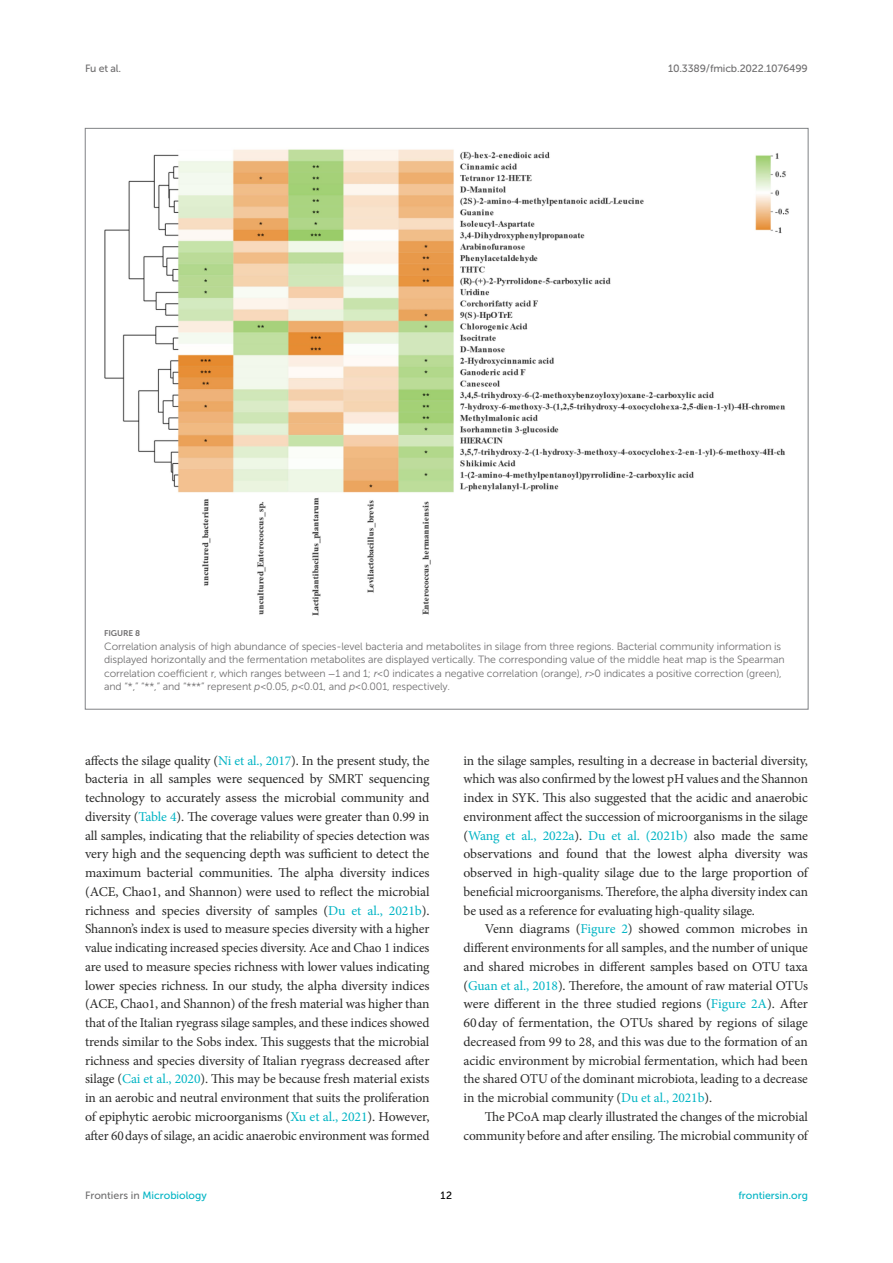
<style>
.page{position:relative;width:893px;height:1263px;background:#fff}
.page>*{position:absolute;margin:0;border:0;box-sizing:border-box;transform-origin:0 0}
.TEXT_FLUSH{font:13.5px/18.8px "Minion Pro";letter-spacing:-.01em;color:#2b2b2a;text-align:justify}
.TEXT{font:13.5px/18.8px "Minion Pro";letter-spacing:-.01em;color:#2b2b2a;text-align:justify}
.FIG_LEG{font:10.5px/13.5px "Museo Sans 300";letter-spacing:-.01em;color:#706f70}
.t1{font:10.5px "Museo Sans 500";color:#00b4c4}
.t2{font:10.5px "Museo Sans 500";letter-spacing:-.015em;color:#706f70}
.t3{font:10.5px "Museo Sans 500";color:#000}
.FIG_HD{font:8.25px "Museo Sans 700";letter-spacing:-.01em;color:#706f70}
.s1{font-family:"STIX General"}
.s2{font-style:italic}
.s3{color:#00b4c4}
.s4{color:#706f70}
</style>
<div class="page">
<img style="left:104px;top:149px;width:685px;height:467px">
<p class="t2" style="left:85px;top:63px;width:38px">Fu et al.</p>
<p class="t2" style="left:668px;top:63px;width:141px">10.3389/fmicb.2022.1076499</p>
<p class="FIG_HD" style="left:104px;top:629px;width:37px">FIGURE 8</p>
<p class="FIG_LEG" style="left:104px;top:639px;width:682px">Correlation analysis of high abundance of species-level bacteria and metabolites in silage from three regions. Bacterial community information is displayed horizontally and the fermentation metabolites are displayed vertically. The corresponding value of the middle heat map is the Spearman correlation coefficient r, which ranges between <span class="s1">−</span>1 and 1; <span class="s2">r</span> &lt; 0 indicates a negative correlation (orange), <span class="s2">r</span> &gt; 0 indicates a positive correction (green), and “*,” “**,” and “***” represent <span class="s2">p</span> &lt; 0.05, <span class="s2">p</span> &lt; 0.01, and <span class="s2">p</span> &lt; 0.001, respectively.</p>
<p class="TEXT_FLUSH" style="left:85px;top:751px;width:346px">affects the silage quality (<span class="s3">Ni et al., 2017</span>). In the present study, the bacteria in all samples were sequenced by SMRT sequencing technology to accurately assess the microbial community and diversity (<span class="s3">Table 4</span>). The coverage values were greater than 0.99 in all samples, indicating that the reliability of species detection was very high and the sequencing depth was sufficient to detect the maximum bacterial communities. The alpha diversity indices (ACE, Chao1, and Shannon) were used to reflect the microbial richness and species diversity of samples (<span class="s3">Du et al., 2021b</span>).<br>Shannon’s index is used to measure species diversity with a higher value indicating increased species diversity. Ace and Chao 1 indices are used to measure species richness with lower values indicating lower species richness. In our study, the alpha diversity indices (ACE, Chao1, and Shannon) of the fresh material was higher than that of the Italian ryegrass silage samples, and these indices showed trends similar to the Sobs index. This suggests that the microbial richness and species diversity of Italian ryegrass decreased after silage (<span class="s3">Cai et al., 2020</span>). This may be because fresh material exists in an aerobic and neutral environment that suits the proliferation of epiphytic aerobic microorganisms (<span class="s3">Xu et al., 2021</span>). However, after 60days of silage, an acidic anaerobic environment was formed</p>
<p class="TEXT_FLUSH" style="left:463px;top:751px;width:346px">in the silage samples, resulting in a decrease in bacterial diversity, which was also confirmed by the lowest pH values and the Shannon index in SYK. This also suggested that the acidic and anaerobic environment affect the succession of microorganisms in the silage (<span class="s3">Wang et al., 2022a</span>). <span class="s3">Du et al. (2021b)</span> also made the same observations and found that the lowest alpha diversity was observed in high-quality silage due to the large proportion of beneficial microorganisms. Therefore, the alpha diversity index can be used as a reference for evaluating high-quality silage.</p>
<p class="TEXT" style="left:463px;top:920px;width:346px;text-indent:21px">Venn diagrams (<span class="s3">Figure 2</span>) showed common microbes in different environments for all samples, and the number of unique and shared microbes in different samples based on OTU taxa (<span class="s3">Guan et al., 2018</span>). Therefore, the amount of raw material OTUs were different in the three studied regions (<span class="s3">Figure 2A</span>). After 60day of fermentation, the OTUs shared by regions of silage decreased from 99 to 28, and this was due to the formation of an acidic environment by microbial fermentation, which had been the shared OTU of the dominant microbiota, leading to a decrease in the microbial community (<span class="s3">Du et al., 2021b</span>).</p>
<p class="TEXT" style="left:463px;top:1107px;width:346px;text-align:right">The PCoA map clearly illustrated the changes of the microbial community before and after ensiling. The microbial community of</p>
<p class="t1" style="left:85px;top:1190px;width:123px"><span class="s4">Frontiers in</span> Microbiology</p>
<p class="t3" style="left:441px;top:1190px;width:13px">12</p>
<p class="t1" style="left:738px;top:1190px;width:71px">frontiersin.org</p>
</div>
